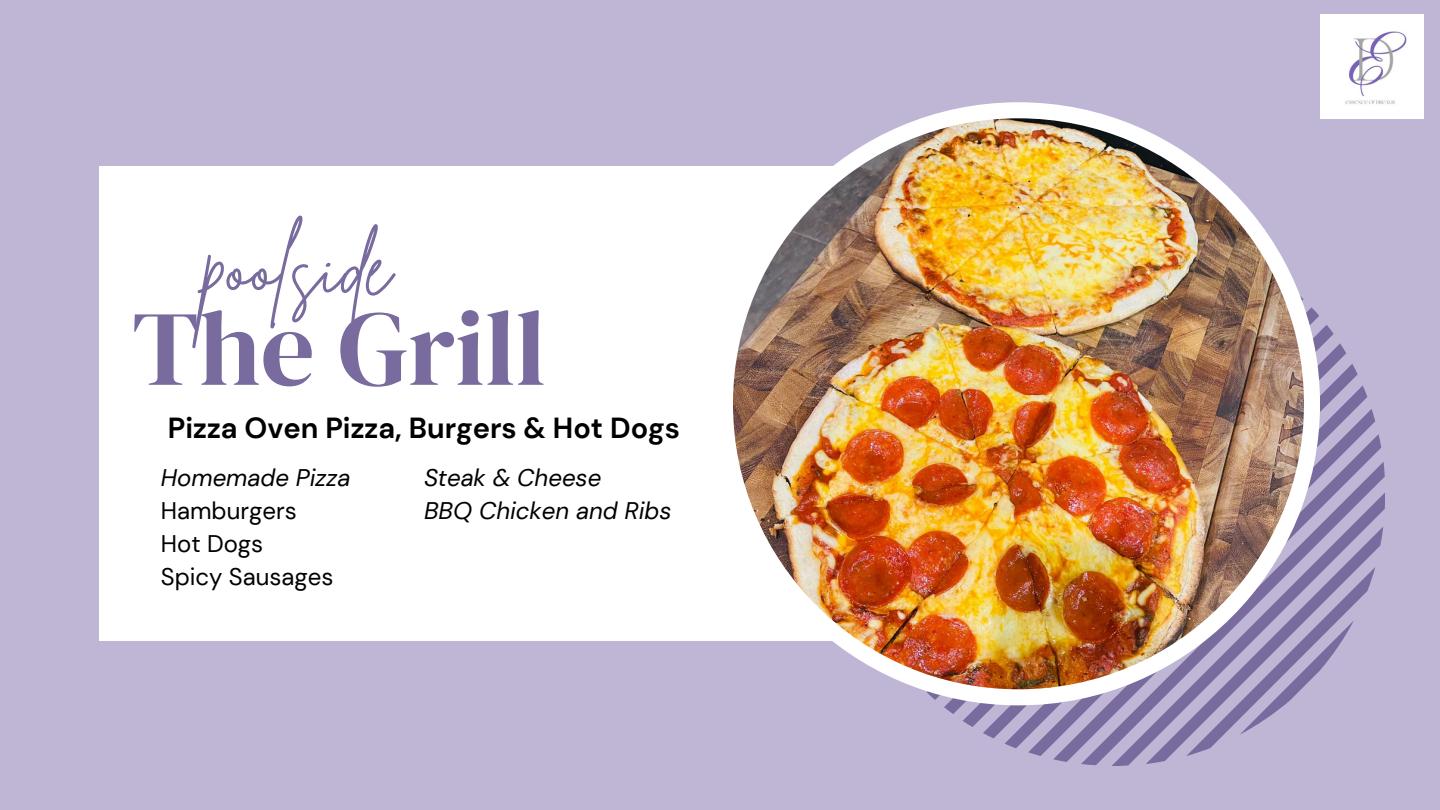
<style>
.page{position:relative;width:1440px;height:810px;background:#bfb6d5}
.page>*{position:absolute;margin:0;border:0;box-sizing:border-box;transform-origin:0 0}
.t1{font:106.7px "DM Serif Display";color:#796b9e}
.t2{font:79.8px "Brittany Signature";color:#796b9e}
.t3{font:700 29px "DM Sans";color:#000}
.t4{font:italic 24px "DM Sans";color:#000}
.t5{font:24px "DM Sans";color:#000}
</style>
<div class="page">
<div style="left:99px;top:166px;width:919px;height:475px;background:#fff"></div>
<svg style="left:842px;top:223px;width:543px;height:543px"></svg>
<div style="left:717px;top:102px;width:603px;height:603px;background:#fff;border-radius:50%"></div>
<img style="left:733px;top:118px;width:571px;height:571px;border-radius:50%">
<img style="left:1320px;top:15px;width:104px;height:103px">
<p class="t2" style="left:203px;top:216px;width:189px">poolside</p>
<p class="t1" style="left:132px;top:274px;width:415px">The Grill</p>
<p class="t3" style="left:168px;top:410px;width:514px">Pizza Oven Pizza, Burgers &amp; Hot Dogs</p>
<p class="t4" style="left:161px;top:463px;width:191px">Homemade Pizza</p>
<p class="t5" style="left:161px;top:496px;width:137px">Hamburgers</p>
<p class="t5" style="left:161px;top:529px;width:104px">Hot Dogs</p>
<p class="t5" style="left:161px;top:562px;width:174px">Spicy Sausages</p>
<p class="t4" style="left:424px;top:463px;width:179px">Steak &amp; Cheese</p>
<p class="t4" style="left:424px;top:496px;width:249px">BBQ Chicken and Ribs</p>
</div>
